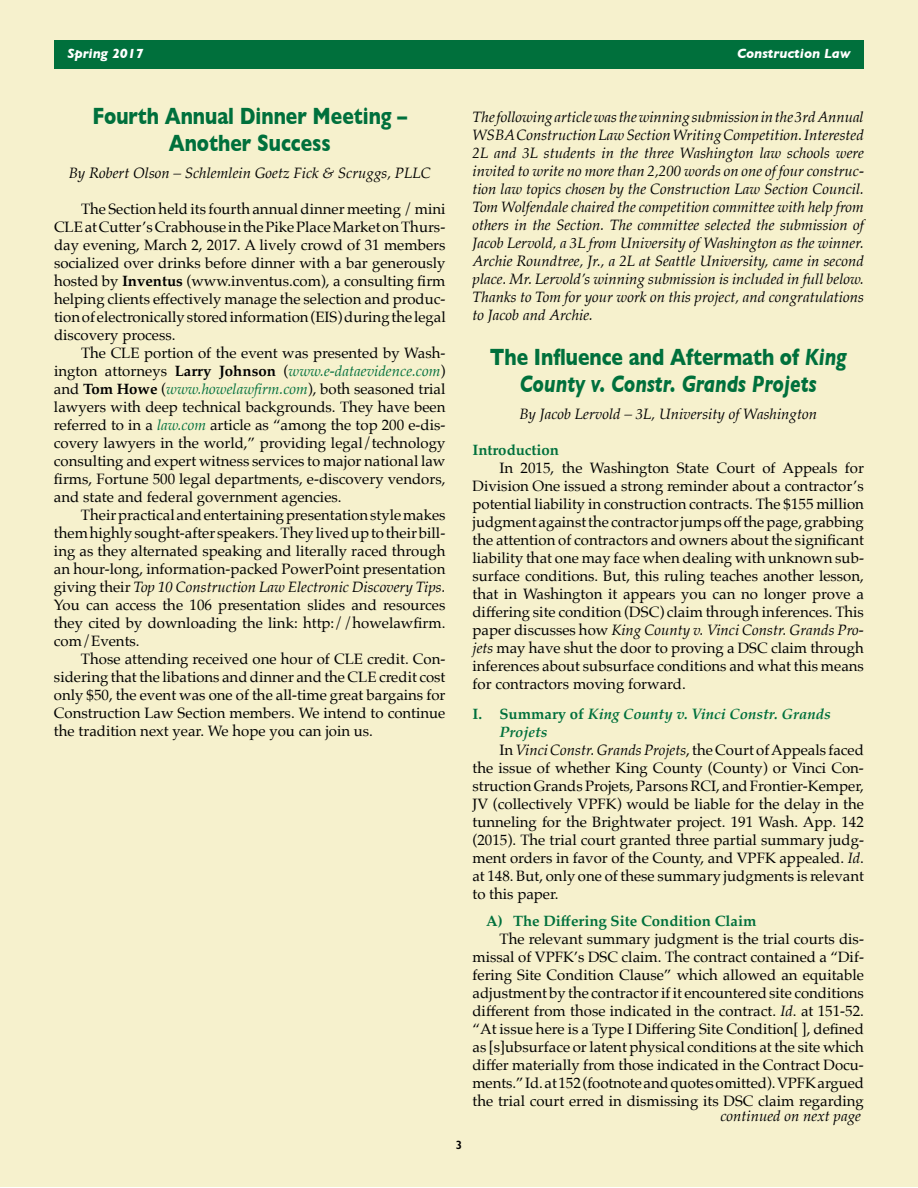
<style>
.page{position:relative;width:918px;height:1188px;background:#fff}
.page>*{position:absolute;margin:0;border:0;box-sizing:border-box;transform-origin:0 0}
.title_noline{font:italic 700 24px/27px "Gill Sans";color:#00703c;text-align:center;scale:.8 1}
.title_noline_col_brk{font:700 24px/27px "Gill Sans";color:#00703c;text-align:center;scale:.8 1}
.body{font:15px/18px "Palatino";color:#000;text-align:justify}
.ednote{font:italic 15px/18px "Palatino";color:#000;text-align:justify}
.bodywsp{font:15px/18px "Palatino";color:#000;text-align:justify}
.byline{font:italic 15px "Palatino";color:#000}
.outline1{font:italic 700 15px/18px "Palatino";color:#00703c}
.outline2{font:700 15px "Palatino";color:#00703c}
.continued_on{font:italic 15px "Palatino";color:#000}
.sub{font:700 15px "Palatino";color:#00703c}
.t1{font:italic 700 13.5px "Gill Sans";color:#fff}
.t2{font:600 12px "Gill Sans";color:#000}
.s1{font-weight:700}
.s2{font-style:italic;color:#00703c}
.s3{font-style:italic}
.s4{font-style:normal}
</style>
<div class="page">
<div style="left:0;top:0;width:918px;height:1186px;background:#f6f1cd"></div>
<div style="left:54px;top:40px;width:810px;height:29px;background:#00703c"></div>
<p class="t1" style="left:68px;top:46px;width:78px">Spring 2017</p>
<p class="t1" style="left:737px;top:46px;width:115px">Construction Law</p>
<p class="title_noline_col_brk" style="left:92px;top:103px;width:395px">Fourth Annual Dinner Meeting –<br>Another Success</p>
<p class="byline" style="left:69px;top:161px;width:363px">By Robert Olson – Schlemlein Goetz Fick &amp; Scruggs, PLLC</p>
<p class="bodywsp" style="left:54px;top:200px;width:393px;text-indent:27px">The Section held its fourth annual dinner meeting / mini CLE at Cutter’s Crabhouse in the Pike Place Market on Thurs&shy;day evening, March 2, 2017. A lively crowd of 31 members socialized over drinks before dinner with a bar generously hosted by <span class="s1">Inventus</span> (www.inventus.com), a consulting firm helping clients effectively manage the selection and produc&shy;tion of electronically stored information (EIS) during the legal discovery process.</p>
<p class="body" style="left:54px;top:344px;width:393px;text-indent:27px">The CLE portion of the event was presented by Wash&shy;ington attorneys <span class="s1">Larry Johnson</span> (<span class="s2">www.e-dataevidence.com</span>) and <span class="s1">Tom Howe</span> (<span class="s2">www.howelawfirm.com</span>), both seasoned trial lawyers with deep technical backgrounds. They have been referred to in a <span class="s2">law.com</span> article as “among the top 200 e-dis&shy;covery lawyers in the world,” providing legal/technology consulting and expert witness services to major national law firms, Fortune 500 legal departments, e-discovery vendors, and state and federal government agencies.</p>
<p class="body" style="left:54px;top:506px;width:393px;text-indent:27px">Their practical and entertaining presentation style makes them highly sought-after speakers. They lived up to their bill&shy;ing as they alternated speaking and literally raced through an hour-long, information-packed PowerPoint presentation giving their <span class="s3">Top 10 Construction Law Electronic Discovery Tips.<br></span>You can access the 106 presentation slides and resources they cited by downloading the link: http://howelawfirm. com/Events.</p>
<p class="body" style="left:54px;top:650px;width:393px;text-indent:27px">Those attending received one hour of CLE credit. Con&shy;sidering that the libations and dinner and the CLE credit cost only $50, the event was one of the all-time great bargains for Construction Law Section members. We intend to continue the tradition next year. We hope you can join us.</p>
<p class="t2" style="left:456px;top:1137px;width:8px">3</p>
<p class="ednote" style="left:472px;top:107px;width:393px">The following article was the winning submission in the 3rd Annual WSBA Construction Law Section Writing Competition. Interested 2L and 3L students in the three Washington law schools were invited to write no more than 2,200 words on one of four construc&shy;tion law topics chosen by the Construction Law Section Council.<br>Tom Wolfendale chaired the competition committee with help from others in the Section. The committee selected the submission of Jacob Lervold, a 3L from University of Washington as the winner.<br>Archie Roundtree, Jr., a 2L at Seattle University, came in second place. Mr. Lervold’s winning submission is included in full below.<br>Thanks to Tom for your work on this project, and congratulations to Jacob and Archie.</p>
<p class="title_noline" style="left:490px;top:343px;width:448px"><span class="s4">The Influence and Aftermath of</span> King<br>County v. Constr. Grands Projets</p>
<p class="byline" style="left:519px;top:401px;width:299px">By Jacob Lervold – 3L, University of Washington</p>
<p class="sub" style="left:472px;top:437px;width:88px">Introduction</p>
<p class="body" style="left:472px;top:459px;width:393px;text-indent:27px">In 2015, the Washington State Court of Appeals for Division One issued a strong reminder about a contractor’s potential liability in construction contracts. The $155 million judgment against the contractor jumps off the page, grabbing the attention of contractors and owners about the significant liability that one may face when dealing with unknown sub&shy;surface conditions. But, this ruling teaches another lesson, that in Washington it appears you can no longer prove a differing site condition (DSC) claim through inferences. This paper discusses how <span class="s3">King County v. Vinci Constr. Grands Pro&shy;jets</span> may have shut the door to proving a DSC claim through inferences about subsurface conditions and what this means for contractors moving forward.</p>
<p class="outline1" style="left:499px;top:705px;width:333px;text-indent:-27px"><span class="s4">I. Summary of</span> King County v. Vinci Constr. Grands<br>Projets</p>
<p class="body" style="left:472px;top:741px;width:393px;text-indent:27px">In <span class="s3">Vinci Constr. Grands Projets</span>, the Court of Appeals faced the issue of whether King County (County) or Vinci Con&shy;struction Grands Projets, Parsons RCI, and Frontier-Kemper, JV (collectively VPFK) would be liable for the delay in the tunneling for the Brightwater project. 191 Wash. App. 142 (2015). The trial court granted three partial summary judg&shy;ment orders in favor of the County, and VPFK appealed. <span class="s3">Id</span>. at 148. But, only one of these summary judgments is relevant to this paper.</p>
<p class="outline2" style="left:486px;top:908px;width:272px">A) The Differing Site Condition Claim</p>
<p class="body" style="left:472px;top:930px;width:393px;text-indent:27px">The relevant summary judgment is the trial courts dis&shy;missal of VPFK’s DSC claim. The contract contained a “Dif&shy;fering Site Condition Clause” which allowed an equitable adjustment by the contractor if it encountered site conditions different from those indicated in the contract. <span class="s3">Id</span>. at 151-52. “At issue here is a Type I Differing Site Condition[ ], defined as [s]ubsurface or latent physical conditions at the site which differ materially from those indicated in the Contract Docu&shy;ments.” Id. at 152 (footnote and quotes omitted). VPFK argued the trial court erred in dismissing its DSC claim regarding</p>
<p class="continued_on" style="left:720px;top:1103px;width:142px">continued on next page</p>
</div>
